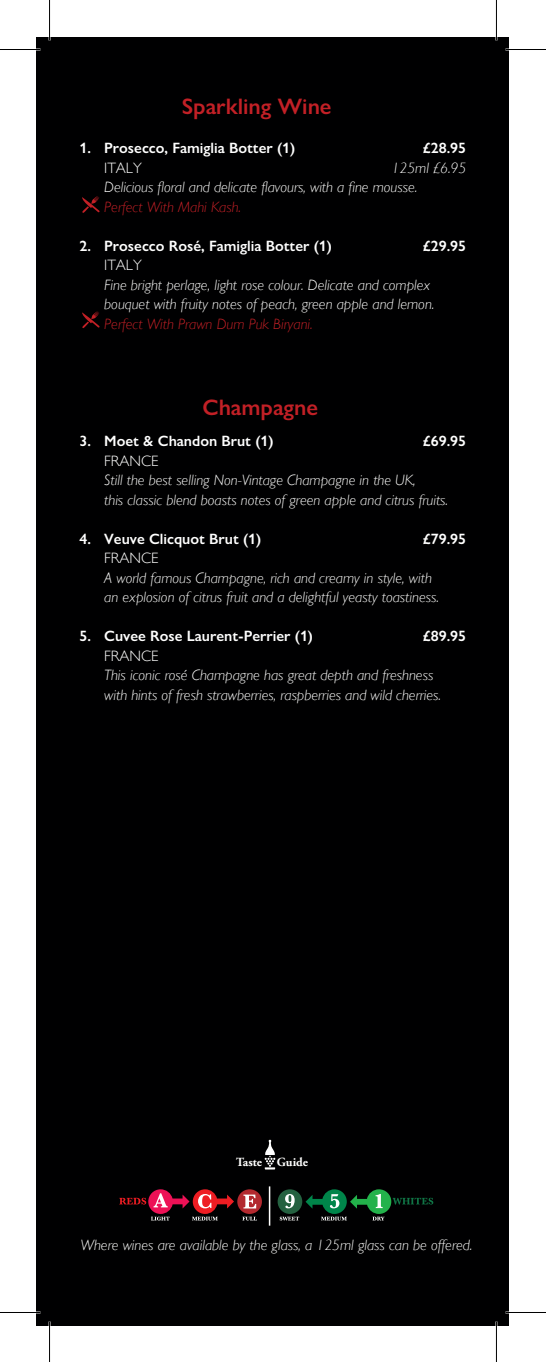
<style>
.page{position:relative;width:546px;height:1362px;background:#fff}
.page>*{position:absolute;margin:0;border:0;box-sizing:border-box;transform-origin:0 0}
.t1{font:600 22.5px "Gill Sans Nova";color:#c22026}
.t2{font:italic 300 15px/19.5px "Gill Sans";color:#fff}
.t3{font:600 15px "Gill Sans Nova";color:#fff}
.t4{font:italic 300 15px "Gill Sans";color:#c22026}
.t5{font:300 15px "Gill Sans";color:#fff}
.t6{font:700 12.45px "Adobe Garamond Pro";color:#fff}
</style>
<div class="page">
<div style="left:37px;top:37px;width:471px;height:1288px;background:#000001"></div>
<svg style="left:82px;top:311px;width:18px;height:17px"></svg>
<svg style="left:82px;top:196px;width:18px;height:17px"></svg>
<div style="left:237px;top:1189px;width:25px;height:25px;background:#b3292f;border-radius:50%"></div>
<svg style="left:243px;top:1194px;width:13px;height:14px"></svg>
<div style="left:277px;top:1189px;width:25px;height:25px;background:#246140;border-radius:50%"></div>
<svg style="left:285px;top:1194px;width:9px;height:14px"></svg>
<hr style="left:269px;top:1186px;width:1px;height:40px;background:#fff">
<svg style="left:119px;top:1189px;width:115px;height:31px"></svg>
<svg style="left:242px;top:1217px;width:15px;height:3px"></svg>
<svg style="left:279px;top:1217px;width:20px;height:3px"></svg>
<svg style="left:305px;top:1189px;width:128px;height:31px"></svg>
<svg style="left:264px;top:1140px;width:11px;height:29px"></svg>
<hr style="left:0;top:1311px;width:40px;height:2px;background:#fff">
<hr style="left:505px;top:1311px;width:40px;height:2px;background:#fff">
<hr style="left:495px;top:0;width:2px;height:41px;background:#fff">
<hr style="left:495px;top:1321px;width:2px;height:41px;background:#fff">
<hr style="left:0;top:49px;width:40px;height:1px;background:#000">
<hr style="left:505px;top:49px;width:40px;height:1px;background:#000">
<hr style="left:0;top:1312px;width:40px;height:1px;background:#000">
<hr style="left:505px;top:1312px;width:40px;height:1px;background:#000">
<hr style="left:49px;top:0;width:1px;height:41px;background:#000">
<hr style="left:49px;top:1321px;width:1px;height:41px;background:#000">
<hr style="left:496px;top:0;width:1px;height:41px;background:#000">
<hr style="left:496px;top:1321px;width:1px;height:41px;background:#000">
<h1 class="t1" style="left:182px;top:92px;width:151px">Sparkling Wine</h1>
<p class="t3" style="left:79px;top:139px;width:217px">1. Prosecco, Famiglia Botter (1)</p>
<p class="t3" style="left:422px;top:139px;width:45px">£28.95</p>
<p class="t5" style="left:104px;top:159px;width:39px">ITALY</p>
<p class="t2" style="left:104px;top:158px;width:363px;text-indent:287px">125ml £6.95<br>Delicious floral and delicate flavours, with a fine mousse.</p>
<p class="t4" style="left:104px;top:198px;width:138px">Perfect With Mahi Kash.</p>
<p class="t3" style="left:79px;top:236px;width:254px">2. Prosecco Rosé, Famiglia Botter (1)</p>
<p class="t3" style="left:422px;top:236px;width:45px">£29.95</p>
<p class="t5" style="left:104px;top:256px;width:39px">ITALY</p>
<p class="t2" style="left:104px;top:275px;width:331px">Fine bright perlage, light rose colour. Delicate and complex bouquet with fruity notes of peach, green apple and lemon.</p>
<p class="t4" style="left:104px;top:315px;width:210px">Perfect With Prawn Dum Puk Biryani.</p>
<h1 class="t1" style="left:202px;top:393px;width:117px">Champagne</h1>
<p class="t3" style="left:79px;top:432px;width:195px">3. Moet &amp; Chandon Brut (1)</p>
<p class="t3" style="left:422px;top:432px;width:45px">£69.95</p>
<p class="t5" style="left:104px;top:452px;width:56px">FRANCE</p>
<p class="t2" style="left:104px;top:471px;width:345px">Still the best selling Non-Vintage Champagne in the UK,<br>this classic blend boasts notes of green apple and citrus fruits.</p>
<p class="t3" style="left:79px;top:529px;width:183px">4. Veuve Clicquot Brut (1)</p>
<p class="t3" style="left:422px;top:529px;width:45px">£79.95</p>
<p class="t5" style="left:104px;top:550px;width:56px">FRANCE</p>
<p class="t2" style="left:104px;top:568px;width:336px">A world famous Champagne, rich and creamy in style, with an explosion of citrus fruit and a delightful yeasty toastiness.</p>
<p class="t3" style="left:79px;top:627px;width:235px">5. Cuvee Rose Laurent-Perrier (1)</p>
<p class="t3" style="left:422px;top:627px;width:45px">£89.95</p>
<p class="t5" style="left:104px;top:647px;width:56px">FRANCE</p>
<p class="t2" style="left:104px;top:666px;width:338px">This iconic rosé Champagne has great depth and freshness with hints of fresh strawberries, raspberries and wild cherries.</p>
<p class="t6" style="left:236px;top:1154px;width:73px">Taste Guide</p>
<p class="t2" style="left:81px;top:1235px;width:393px">Where wines are available by the glass, a 125ml glass can be offered.</p>
</div>
